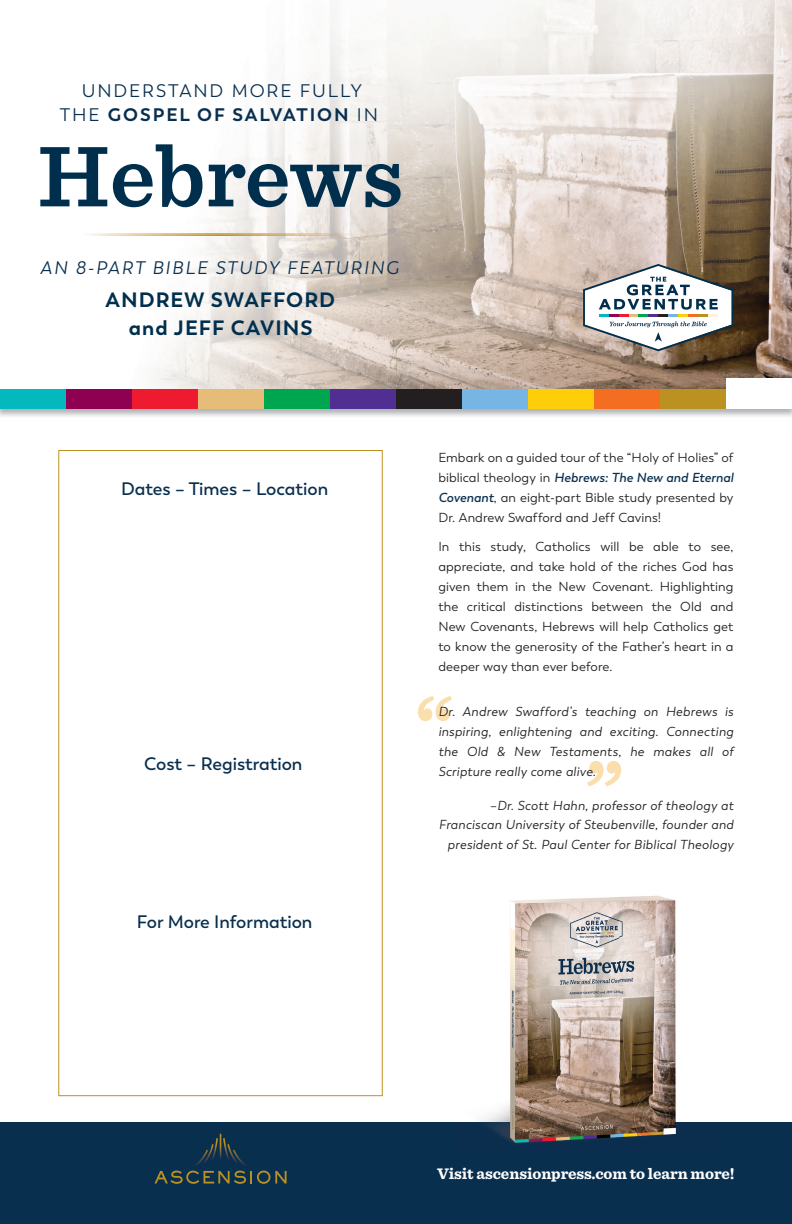
<style>
.page{position:relative;width:792px;height:1224px;background:#fff}
.page>*{position:absolute;margin:0;border:0;box-sizing:border-box;transform-origin:0 0}
.t1{font:600 90px "Sentinel";color:#002f4e}
.t2{font:700 77.6px "Sentinel";color:#fadeac}
.t3{font:700 20.7px/27.2px "Trenda";letter-spacing:.05em;color:#002f4e;text-align:center}
.t4{font:18.1px/23.3px "Trenda";letter-spacing:.105em;color:#092f4f;text-align:center}
.t5{font:italic 18.1px "Trenda";letter-spacing:.105em;color:#092f4f}
.t6{font:600 18px "Trenda";color:#092f4f}
.t7{font:700 16px "Sentinel";letter-spacing:-.005em;color:#fff}
.t8{font:13px/20px "Trenda";letter-spacing:.005em;color:#231f20;text-align:justify}
.t9{font:italic 13px/20px "Trenda";letter-spacing:.025em;color:#231f20;text-align:justify}
.s1{font-weight:700}
.s2{font-weight:600;font-style:italic;color:#092f4f}
</style>
<div class="page">
<div style="left:58px;top:450px;width:325px;height:646px;background:#fff;border:1px solid #bb9121"></div>
<div style="left:0;top:1122px;width:792px;height:102px;background:#092f4f"></div>
<img style="left:0;top:0;width:792px;height:417px">
<img style="left:84px;top:234px;width:273px;height:2px">
<img style="left:480px;top:895px;width:196px;height:249px">
<img style="left:220px;top:1134px;width:1px;height:25px">
<img style="left:223px;top:1138px;width:10px;height:33px">
<img style="left:208px;top:1138px;width:10px;height:33px">
<img style="left:191px;top:1150px;width:17px;height:21px">
<img style="left:233px;top:1150px;width:14px;height:21px">
<svg style="left:154px;top:1171px;width:133px;height:13px"></svg>
<div style="left:264px;top:389px;width:66px;height:20px;background:#00a54f"></div>
<div style="left:330px;top:389px;width:66px;height:20px;background:#502e92"></div>
<div style="left:396px;top:389px;width:66px;height:20px;background:#231f20"></div>
<div style="left:462px;top:389px;width:66px;height:20px;background:#77b6e4"></div>
<div style="left:0;top:389px;width:66px;height:20px;background:#03b9bd"></div>
<div style="left:66px;top:389px;width:66px;height:20px;background:#8d0052"></div>
<div style="left:132px;top:389px;width:66px;height:20px;background:#ee1a30"></div>
<div style="left:198px;top:389px;width:66px;height:20px;background:#e5bd79"></div>
<div style="left:528px;top:389px;width:66px;height:20px;background:#fece08"></div>
<div style="left:594px;top:389px;width:66px;height:20px;background:#f36e21"></div>
<div style="left:660px;top:389px;width:66px;height:20px;background:#bb9121"></div>
<div style="left:726px;top:378px;width:66px;height:31px;background:#fff"></div>
<svg style="left:583px;top:264px;width:151px;height:87px"></svg>
<h3 class="t4" style="left:60px;top:80px;width:320px">UNDERSTAND MORE FULLY<br>THE <span class="s1">GOSPEL OF SALVATION</span> IN</h3>
<h1 class="t1" style="left:38px;top:107px;width:367px">Hebrews</h1>
<h3 class="t5" style="left:40px;top:258px;width:360px">AN 8-PART BIBLE STUDY FEATURING</h3>
<h3 class="t3" style="left:106px;top:287px;width:231px">ANDREW SWAFFORD and JEFF CAVINS</h3>
<h3 class="t6" style="left:121px;top:478px;width:209px">Dates – Times – Location</h3>
<h3 class="t6" style="left:144px;top:753px;width:160px">Cost – Registration</h3>
<h3 class="t6" style="left:137px;top:911px;width:177px">For More Information</h3>
<p class="t8" style="left:438px;top:448px;width:297px">Embark on a guided tour of the “Holy of Holies” of biblical theology in <span class="s2">Hebrews: The New and Eternal Covenant</span>, an eight-part Bible study presented by Dr. Andrew Swafford and Jeff Cavins!</p>
<p class="t8" style="left:438px;top:537px;width:297px">In this study, Catholics will be able to see, appreciate, and take hold of the riches God has given them in the New Covenant. Highlighting the critical distinctions between the Old and New Covenants, Hebrews will help Catholics get to know the generosity of the Father’s heart in a deeper way than ever before.</p>
<h2 class="t2" style="left:416px;top:662px;width:39px">“</h2>
<p class="t9" style="left:438px;top:702px;width:297px">Dr. Andrew Swafford’s teaching on Hebrews is inspiring, enlightening and exciting. Connecting the Old &amp; New Testaments, he makes all of Scripture really come alive.</p>
<p class="t9" style="left:439px;top:795px;width:296px;text-align:right">–Dr. Scott Hahn, professor of theology at<br>Franciscan University of Steubenville, founder and president of St. Paul Center for Biblical Theology</p>
<h2 class="t2" style="left:586px;top:726px;width:39px">”</h2>
<p class="t7" style="left:437px;top:1161px;width:299px">Visit ascensionpress.com to learn more!</p>
</div>
